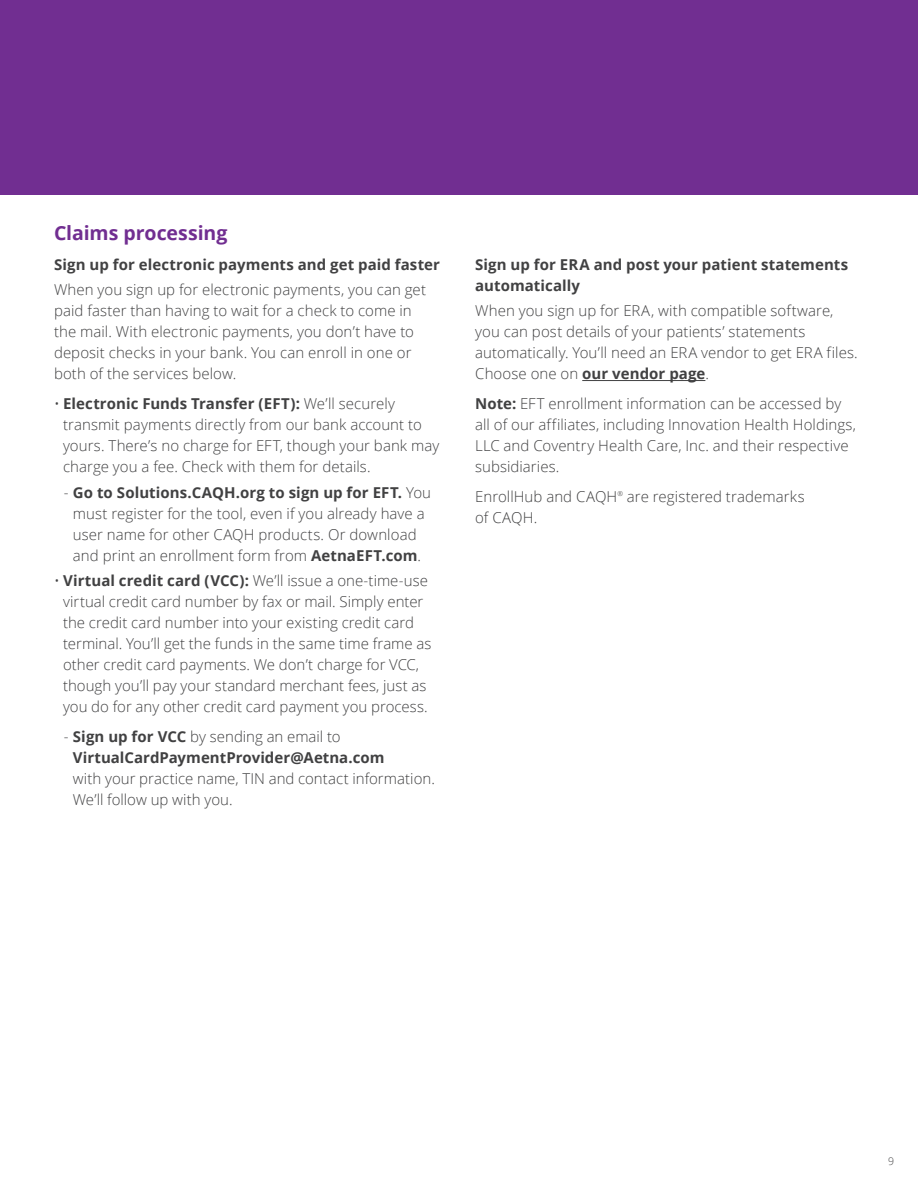
<style>
.page{position:relative;width:918px;height:1188px;background:#fff}
.page>*{position:absolute;margin:0;border:0;box-sizing:border-box;transform-origin:0 0}
.t1{font:700 19.5px "Open Sans";letter-spacing:-.005em;color:#712e91}
.t2{font:300 15px/21px "Open Sans";letter-spacing:.005em;color:#414142}
.t3{font:700 15px/21px "Open Sans";letter-spacing:.005em;color:#414142}
.t4{font:300 10.5px "Open Sans";color:#414142}
.t5{font:300 6.75px "Open Sans";color:#414142}
.s1{font-weight:700}
.s2{font-weight:300}
</style>
<div class="page">
<div style="left:0;top:0;width:918px;height:195px;background:#712e91"></div>
<hr style="left:582px;top:380px;width:123px;height:1px;background:#414142">
<h1 class="t1" style="left:54px;top:219px;width:175px">Claims processing</h1>
<p class="t3" style="left:54px;top:254px;width:388px">Sign up for electronic payments and get paid faster</p>
<p class="t2" style="left:54px;top:279px;width:374px">When you sign up for electronic payments, you can get paid faster than having to wait for a check to come in the mail. With electronic payments, you don’t have to deposit checks in your bank. You can enroll in one or both of the services below.</p>
<p class="t2" style="left:63px;top:393px;width:378px;text-indent:-9px">• <span class="s1">Electronic Funds Transfer (EFT):</span> We’ll securely transmit payments directly from our bank account to yours. There’s no charge for EFT, though your bank may charge you a fee. Check with them for details.</p>
<p class="t2" style="left:64px;top:482px;width:369px;text-align:center">- <span class="s1">Go to Solutions.CAQH.org to sign up for EFT.</span> You must register for the tool, even if you already have a user name for other CAQH products. Or download and print an enrollment form from <span class="s1">AetnaEFT.com</span>.</p>
<p class="t2" style="left:63px;top:570px;width:370px;text-indent:-9px">• <span class="s1">Virtual credit card (VCC):</span> We’ll issue a one-time-use virtual credit card number by fax or mail. Simply enter the credit card number into your existing credit card terminal. You’ll get the funds in the same time frame as other credit card payments. We don’t charge for VCC, though you’ll pay your standard merchant fees, just as you do for any other credit card payment you process.</p>
<p class="t3" style="left:73px;top:726px;width:313px;text-indent:-9px"><span class="s2">-</span> Sign up for VCC <span class="s2">by sending an email to<br></span>VirtualCardPaymentProvider@Aetna.com</p>
<p class="t2" style="left:73px;top:768px;width:364px">with your practice name, TIN and contact information.<br>We’ll follow up with you.</p>
<p class="t3" style="left:475px;top:254px;width:374px">Sign up for ERA and post your patient statements automatically</p>
<p class="t2" style="left:475px;top:300px;width:384px">When you sign up for ERA, with compatible software, you can post details of your patients’ statements automatically. You’ll need an ERA vendor to get ERA files.<br>Choose one on <span class="s1">our vendor page</span>.</p>
<p class="t2" style="left:475px;top:393px;width:382px"><span class="s1">Note:</span> EFT enrollment information can be accessed by all of our affiliates, including Innovation Health Holdings, LLC and Coventry Health Care, Inc. and their respective subsidiaries.</p>
<p class="t2" style="left:475px;top:486px;width:144px">EnrollHub and CAQH</p>
<p class="t5" style="left:617px;top:489px;width:7px">®</p>
<p class="t2" style="left:627px;top:486px;width:179px">are registered trademarks</p>
<p class="t2" style="left:475px;top:507px;width:64px">of CAQH.</p>
<p class="t4" style="left:888px;top:1154px;width:7px">9</p>
</div>
